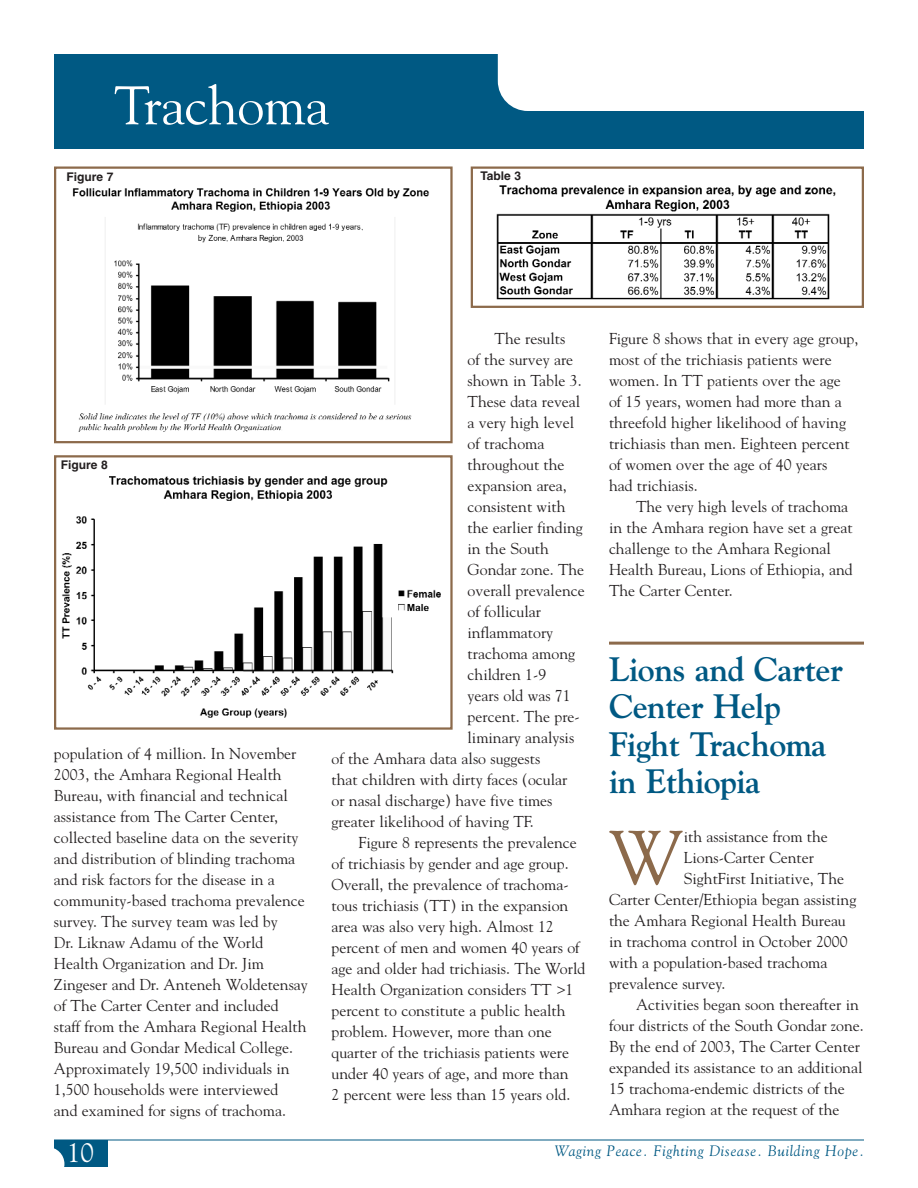
<style>
.page{position:relative;width:918px;height:1188px;background:#fff}
.page>*{position:absolute;margin:0;border:0;box-sizing:border-box;transform-origin:0 0}
.t1{font:75.3px "Goudy";color:#8c6a4b}
.t2{font:54px "Goudy";letter-spacing:-.01em;color:#fff}
.t3{font:33.75px/37.5px "Goudy Bold Os F";letter-spacing:-.015em;color:#005983}
.t4{font:27px "Goudy";color:#fff}
.t5{font:15.75px/21px "Goudy";color:#231f20}
.t6{font:15px "Goudy Italic Os F";letter-spacing:.05em;color:#005983}
.t7{font:700 12px "Helvetica";color:#231f20}
</style>
<div class="page">
<div style="left:54px;top:54px;width:810px;height:94px;background:#005983"></div>
<div style="left:498px;top:54px;width:366px;height:57px;background:#fff"></div>
<div style="left:54px;top:1140px;width:54px;height:27px;background:#005983"></div>
<div style="left:11px;top:1147px;width:53px;height:34px;background:#fff;border-radius:17px"></div>
<hr style="left:54px;top:1140px;width:810px;height:1px;background:#005983">
<hr style="left:609px;top:642px;width:255px;height:3px;background:#8c6a4b">
<div style="left:54px;top:166px;width:399px;height:277px;border:2px solid #8c6a4b"></div>
<img style="left:72px;top:188px;width:357px;height:244px">
<div style="left:471px;top:166px;width:393px;height:142px;border:2px solid #8c6a4b"></div>
<img style="left:496px;top:185px;width:340px;height:115px">
<div style="left:54px;top:455px;width:399px;height:275px;border:2px solid #8c6a4b"></div>
<img style="left:62px;top:476px;width:379px;height:242px">
<h2 class="t2" style="left:114px;top:84px;width:217px">Trachoma</h2>
<p class="t7" style="left:67px;top:172px;width:48px">Figure 7</p>
<p class="t7" style="left:480px;top:171px;width:42px">Table 3</p>
<p class="t7" style="left:61px;top:461px;width:48px">Figure 8</p>
<p class="t5" style="left:54px;top:745px;width:255px">population of 4 million. In November 2003, the Amhara Regional Health Bureau, with financial and technical assistance from The Carter Center, collected baseline data on the severity and distribution of blinding trachoma and risk factors for the disease in a community-based trachoma prevalence survey. The survey team was led by<br>Dr. Liknaw Adamu of the World Health Organization and Dr. Jim Zingeser and Dr. Anteneh Woldetensay of The Carter Center and included staff from the Amhara Regional Health Bureau and Gondar Medical College.<br>Approximately 19,500 individuals in 1,500 households were interviewed<br>and examined for signs of trachoma.</p>
<p class="t5" style="left:495px;top:330px;width:72px">The results</p>
<p class="t5" style="left:468px;top:351px;width:107px">of the survey are</p>
<p class="t5" style="left:468px;top:372px;width:116px">shown in Table 3.</p>
<p class="t5" style="left:468px;top:393px;width:114px">These data reveal</p>
<p class="t5" style="left:468px;top:414px;width:108px">a very high level</p>
<p class="t5" style="left:468px;top:435px;width:78px">of trachoma</p>
<p class="t5" style="left:468px;top:456px;width:99px">throughout the</p>
<p class="t5" style="left:468px;top:477px;width:101px">expansion area,</p>
<p class="t5" style="left:468px;top:498px;width:99px">consistent with</p>
<p class="t5" style="left:468px;top:519px;width:117px">the earlier finding</p>
<p class="t5" style="left:468px;top:540px;width:83px">in the South</p>
<p class="t5" style="left:468px;top:561px;width:118px">Gondar zone. The</p>
<p class="t5" style="left:468px;top:582px;width:119px">overall prevalence</p>
<p class="t5" style="left:468px;top:603px;width:75px">of follicular</p>
<p class="t5" style="left:468px;top:624px;width:87px">inflammatory</p>
<p class="t5" style="left:468px;top:645px;width:109px">trachoma among</p>
<p class="t5" style="left:468px;top:666px;width:80px">children 1-9</p>
<p class="t5" style="left:468px;top:687px;width:105px">years old was 71</p>
<p class="t5" style="left:468px;top:708px;width:114px">percent. The pre-</p>
<p class="t5" style="left:468px;top:729px;width:108px">liminary analysis</p>
<p class="t5" style="left:331px;top:750px;width:210px">of the Amhara data also suggests</p>
<p class="t5" style="left:331px;top:771px;width:237px">that children with dirty faces (ocular</p>
<p class="t5" style="left:331px;top:792px;width:223px">or nasal discharge) have five times</p>
<p class="t5" style="left:331px;top:813px;width:204px">greater likelihood of having TF.</p>
<p class="t5" style="left:358px;top:834px;width:220px">Figure 8 represents the prevalence</p>
<p class="t5" style="left:331px;top:855px;width:239px">of trichiasis by gender and age group.</p>
<p class="t5" style="left:331px;top:876px;width:239px">Overall, the prevalence of trachoma-</p>
<p class="t5" style="left:331px;top:897px;width:238px">tous trichiasis (TT) in the expansion</p>
<p class="t5" style="left:331px;top:918px;width:224px">area was also very high. Almost 12</p>
<p class="t5" style="left:331px;top:939px;width:250px">percent of men and women 40 years of</p>
<p class="t5" style="left:331px;top:960px;width:255px">age and older had trichiasis. The World</p>
<p class="t5" style="left:331px;top:981px;width:244px">Health Organization considers TT &gt;1</p>
<p class="t5" style="left:331px;top:1002px;width:236px">percent to constitute a public health</p>
<p class="t5" style="left:331px;top:1023px;width:222px">problem. However, more than one</p>
<p class="t5" style="left:331px;top:1044px;width:239px">quarter of the trichiasis patients were</p>
<p class="t5" style="left:331px;top:1065px;width:239px">under 40 years of age, and more than</p>
<p class="t5" style="left:331px;top:1086px;width:240px">2 percent were less than 15 years old.</p>
<p class="t5" style="left:609px;top:330px;width:251px">Figure 8 shows that in every age group, most of the trichiasis patients were women. In TT patients over the age<br>of 15 years, women had more than a threefold higher likelihood of having trichiasis than men. Eighteen percent of women over the age of 40 years<br>had trichiasis.</p>
<p class="t5" style="left:609px;top:498px;width:245px;text-indent:27px">The very high levels of trachoma in the Amhara region have set a great challenge to the Amhara Regional<br>Health Bureau, Lions of Ethiopia, and<br>The Carter Center.</p>
<h3 class="t3" style="left:609px;top:653px;width:236px">Lions and Carter<br>Center Help<br>Fight Trachoma in Ethiopia</h3>
<h1 class="t1" style="left:609px;top:828px;width:77px">W</h1>
<p class="t5" style="left:684px;top:827px;width:146px">ith assistance from the</p>
<p class="t5" style="left:684px;top:848px;width:132px">Lions-Carter Center</p>
<p class="t5" style="left:684px;top:869px;width:162px">SightFirst Initiative, The</p>
<p class="t5" style="left:609px;top:890px;width:249px">Carter Center/Ethiopia began assisting</p>
<p class="t5" style="left:609px;top:911px;width:238px">the Amhara Regional Health Bureau</p>
<p class="t5" style="left:609px;top:932px;width:240px">in trachoma control in October 2000</p>
<p class="t5" style="left:609px;top:953px;width:220px">with a population-based trachoma</p>
<p class="t5" style="left:609px;top:974px;width:118px">prevalence survey.</p>
<p class="t5" style="left:636px;top:995px;width:224px">Activities began soon thereafter in</p>
<p class="t5" style="left:609px;top:1016px;width:256px">four districts of the South Gondar zone.</p>
<p class="t5" style="left:609px;top:1037px;width:253px">By the end of 2003, The Carter Center</p>
<p class="t5" style="left:609px;top:1058px;width:255px">expanded its assistance to an additional</p>
<p class="t5" style="left:609px;top:1079px;width:237px">15 trachoma-endemic districts of the</p>
<p class="t5" style="left:609px;top:1100px;width:232px">Amhara region at the request of the</p>
<h3 class="t4" style="left:67px;top:1142px;width:28px">10</h3>
<p class="t6" style="left:555px;top:1144px;width:311px">Waging Peace. Fighting Disease. Building Hope.</p>
</div>
